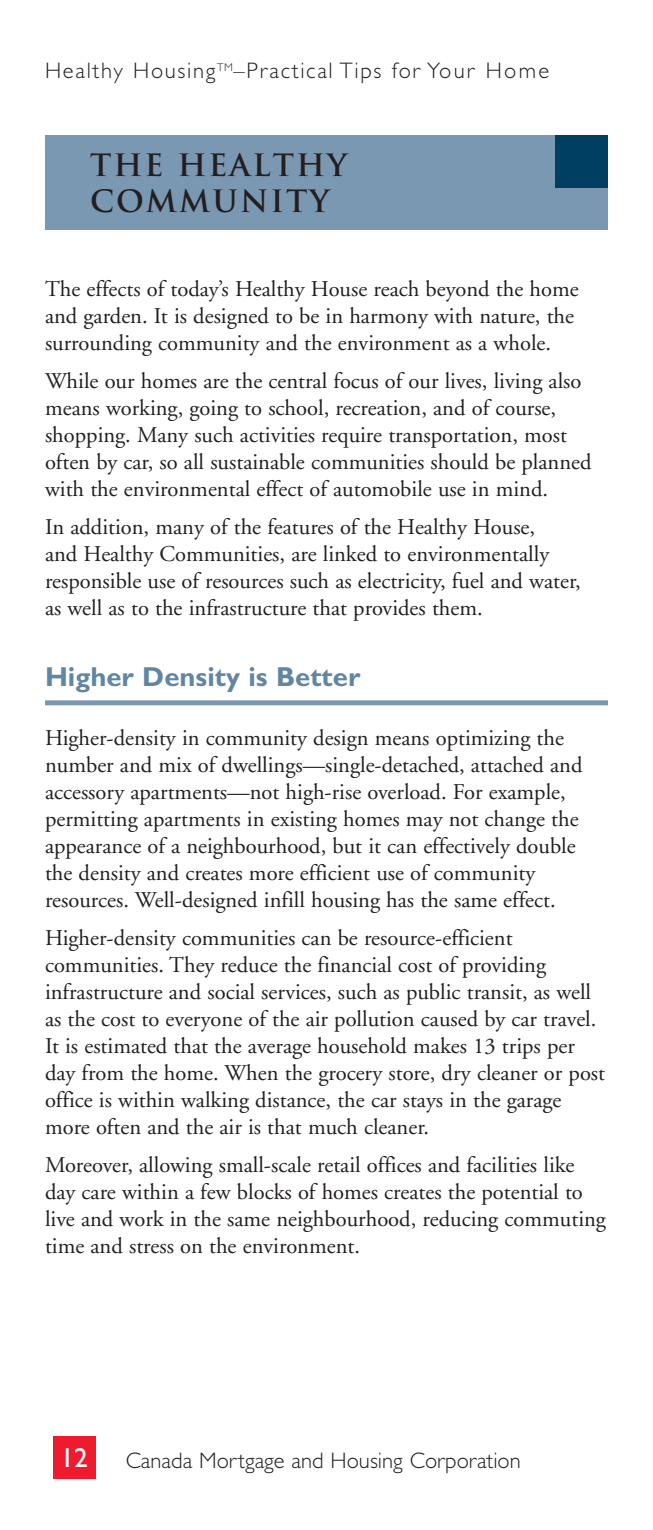
<style>
.page{position:relative;width:653px;height:1530px;background:#fff}
.page>*{position:absolute;margin:0;border:0;box-sizing:border-box;transform-origin:0 0}
.t1{font:700 30px/36px "Trajan";letter-spacing:.065em;color:#231f20}
.t2{font:700 27.5px "Gill Sans Std";color:#6186a3}
.t3{font:27.5px "Gill Sans Std";color:#fff}
.t4{font:22.5px/27px "Adobe Garamond";color:#231f20}
.t5{font:300 22.5px "Gill Sans Std";letter-spacing:.06em;color:#231f20}
.t6{font:300 22.5px "Gill Sans Std";color:#231f20}
</style>
<div class="page">
<div style="left:45px;top:700px;width:563px;height:5px;background:#7b98b2"></div>
<div style="left:53px;top:1437px;width:42px;height:42px;background:#ed1b2d"></div>
<div style="left:45px;top:135px;width:563px;height:95px;background:#7b98b2"></div>
<div style="left:555px;top:135px;width:53px;height:53px;background:#003f62"></div>
<p class="t5" style="left:45px;top:63px;width:505px">Healthy Housing<sup>TM</sup>–Practical Tips for Your Home</p>
<h1 class="t1" style="left:90px;top:148px;width:259px">QEB=EB^IQEV `LJJRKFQV</h1>
<p class="t4" style="left:45px;top:278px;width:535px">The effects of today’s Healthy House reach beyond the home and garden. It is designed to be in harmony with nature, the surrounding community and the environment as a whole.</p>
<p class="t4" style="left:45px;top:369px;width:548px">While our homes are the central focus of our lives, living also means working, going to school, recreation, and of course, shopping. Many such activities require transportation, most often by car, so all sustainable communities should be planned with the environmental effect of automobile use in mind.</p>
<p class="t4" style="left:45px;top:515px;width:537px">In addition, many of the features of the Healthy House,<br>and Healthy Communities, are linked to environmentally responsible use of resources such as electricity, fuel and water, as well as to the infrastructure that provides them.</p>
<p class="t2" style="left:45px;top:667px;width:317px">Higher Density is Better</p>
<p class="t4" style="left:45px;top:726px;width:539px">Higher-density in community design means optimizing the number and mix of dwellings—single-detached, attached and accessory apartments—not high-rise overload. For example, permitting apartments in existing homes may not change the appearance of a neighbourhood, but it can effectively double the density and creates more efficient use of community resources. Well-designed infill housing has the same effect.</p>
<p class="t4" style="left:45px;top:926px;width:561px">Higher-density communities can be resource-efficient communities. They reduce the financial cost of providing infrastructure and social services, such as public transit, as well as the cost to everyone of the air pollution caused by car travel.<br>It is estimated that the average household makes 13 trips per day from the home. When the grocery store, dry cleaner or post office is within walking distance, the car stays in the garage more often and the air is that much cleaner.</p>
<p class="t4" style="left:45px;top:1153px;width:562px">Moreover, allowing small-scale retail offices and facilities like day care within a few blocks of homes creates the potential to live and work in the same neighbourhood, reducing commuting time and stress on the environment.</p>
<p class="t3" style="left:60px;top:1441px;width:29px">12</p>
<p class="t6" style="left:126px;top:1453px;width:396px">Canada Mortgage and Housing Corporation</p>
</div>
